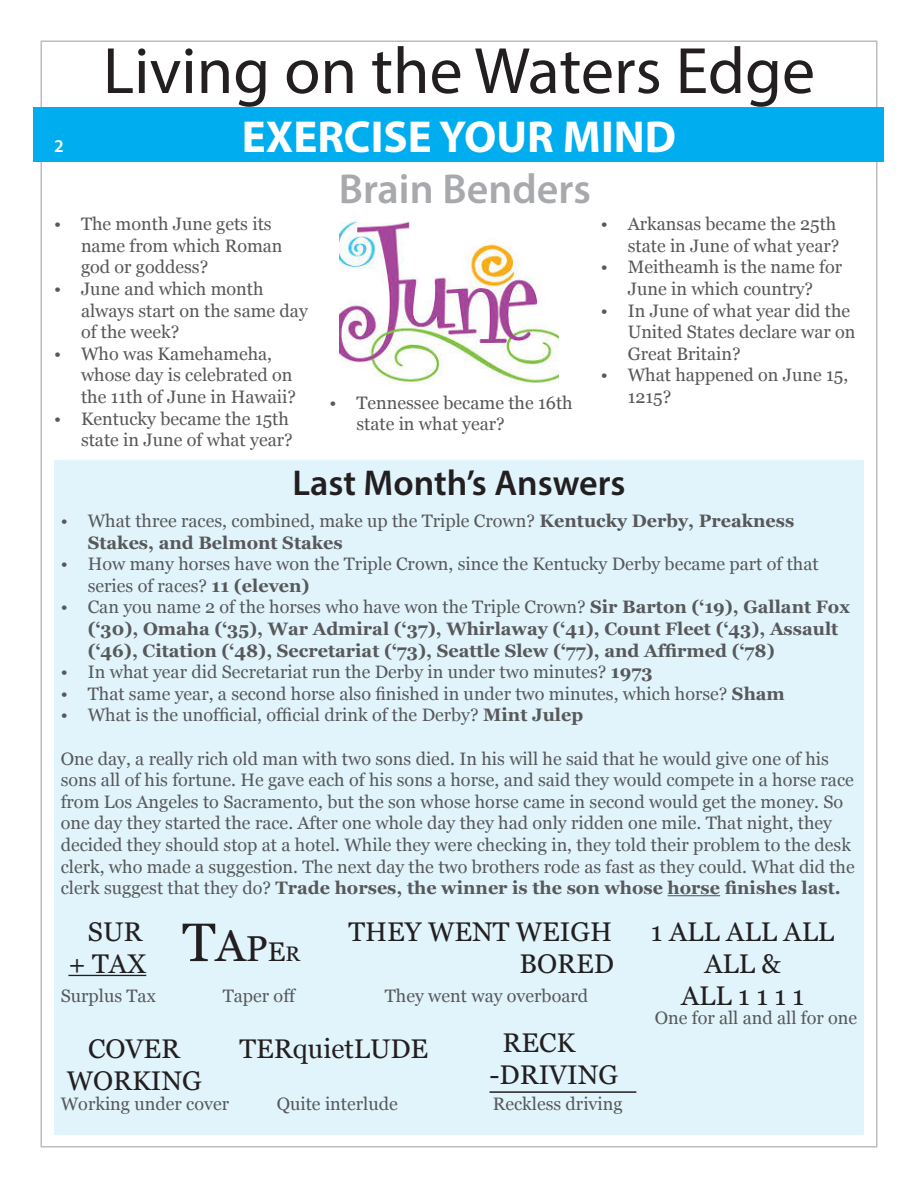
<style>
.page{position:relative;width:918px;height:1188px;background:#fff}
.page>*{position:absolute;margin:0;border:0;box-sizing:border-box;transform-origin:0 0}
.t1{font:66px "Myriad Pro";color:#231f20}
.t2{font:54px "Georgia";color:#231f20}
.t3{font:700 45px "Myriad Pro";color:#fff}
.t4{font:600 42px "Myriad Pro";color:#a8a9ad}
.t5{font:600 36px "Myriad Pro";color:#231f20}
.t6{font:27px/32.4px "Georgia";color:#231f20;text-align:center}
.t7{font:18px/21.6px "Georgia";color:#57585a}
.t8{font:700 18px/21.6px "Georgia";color:#57585a}
.t9{font:600 18px "Myriad Pro";color:#fff}
.s1{font-weight:700}
.s2{font-weight:400}
.s3{font-size:45px}
.s4{font-size:36px}
.s5{font-size:27px}
.s6{font-size:21px}
</style>
<div class="page">
<div style="left:34px;top:108px;width:850px;height:54px;background:#00aeef"></div>
<div style="left:54px;top:461px;width:810px;height:674px;background:#e1f4fc"></div>
<hr style="left:668px;top:895px;width:52px;height:1px;background:#57585a">
<hr style="left:68px;top:975px;width:78px;height:1px;background:#231f20">
<hr style="left:490px;top:1091px;width:146px;height:2px;background:#231f20">
<img style="left:340px;top:217px;width:218px;height:167px">
<p class="t9" style="left:54px;top:134px;width:11px">2</p>
<p class="t1" style="left:103px;top:30px;width:714px">Living on the Waters Edge</p>
<p class="t3" style="left:242px;top:107px;width:436px">EXERCISE YOUR MIND</p>
<p class="t4" style="left:339px;top:162px;width:254px">Brain Benders</p>
<p class="t7" style="left:81px;top:214px;width:203px;text-indent:-27px">• The month June gets its name from which Roman god or goddess?</p>
<p class="t7" style="left:81px;top:278px;width:228px;text-indent:-27px">• June and which month always start on the same day of the week?</p>
<p class="t7" style="left:81px;top:343px;width:216px;text-indent:-27px">• Who was Kamehameha, whose day is celebrated on the 11th of June in Hawaii?</p>
<p class="t7" style="left:54px;top:408px;width:240px;text-align:right">• Kentucky became the 15th state in June of what year?</p>
<p class="t5" style="left:292px;top:460px;width:335px">Last Month’s Answers</p>
<p class="t7" style="left:88px;top:510px;width:708px;text-indent:-27px">• What three races, combined, make up the Triple Crown? <span class="s1">Kentucky Derby, Preakness<br>Stakes, and Belmont Stakes</span></p>
<p class="t7" style="left:88px;top:554px;width:732px;text-indent:-27px">• How many horses have won the Triple Crown, since the Kentucky Derby became part of that series of races? <span class="s1">11 (eleven)</span></p>
<p class="t8" style="left:88px;top:596px;width:764px;text-indent:-27px"><span class="s2">• Can you name 2 of the horses who have won the Triple Crown?</span> Sir Barton (‘19), Gallant Fox (‘30), Omaha (‘35), War Admiral (‘37), Whirlaway (‘41), Count Fleet (‘43), Assault (‘46), Citation (‘48), Secretariat (‘73), Seattle Slew (‘77), and Affirmed (‘78)</p>
<p class="t7" style="left:61px;top:662px;width:593px">• In what year did Secretariat run the Derby in under two minutes? <span class="s1">1973</span></p>
<p class="t7" style="left:61px;top:683px;width:726px">• That same year, a second horse also finished in under two minutes, which horse? <span class="s1">Sham</span></p>
<p class="t7" style="left:61px;top:705px;width:524px">• What is the unofficial, official drink of the Derby? <span class="s1">Mint Julep</span></p>
<p class="t7" style="left:61px;top:748px;width:796px">One day, a really rich old man with two sons died. In his will he said that he would give one of his sons all of his fortune. He gave each of his sons a horse, and said they would compete in a horse race from Los Angeles to Sacramento, but the son whose horse came in second would get the money. So one day they started the race. After one whole day they had only ridden one mile. That night, they decided they should stop at a hotel. While they were checking in, they told their problem to the desk clerk, who made a suggestion. The next day the two brothers rode as fast as they could. What did the clerk suggest that they do? <span class="s1">Trade horses, the winner is the son whose horse finishes last.</span></p>
<p class="t7" style="left:601px;top:214px;width:240px;text-align:right">• Arkansas became the 25th state in June of what year?</p>
<p class="t7" style="left:601px;top:257px;width:243px;text-align:center">• Meitheamh is the name for<br>June in which country?</p>
<p class="t7" style="left:628px;top:300px;width:229px;text-indent:-27px">• In June of what year did the<br>United States declare war on<br>Great Britain?</p>
<p class="t7" style="left:628px;top:365px;width:222px;text-indent:-27px">• What happened on June 15,<br>1215?</p>
<p class="t7" style="left:356px;top:392px;width:218px;text-indent:-27px">• Tennessee became the 16th state in what year?</p>
<p class="t6" style="left:88px;top:916px;width:56px">SUR</p>
<p class="t6" style="left:68px;top:948px;width:79px">+ TAX</p>
<p class="t2" style="left:182px;top:910px;width:119px">T<span class="s3">A</span><span class="s4">P</span><span class="s5">E</span><span class="s6">R</span></p>
<p class="t6" style="left:349px;top:916px;width:265px">THEY WENT WEIGH</p>
<p class="t6" style="left:520px;top:948px;width:96px">BORED</p>
<p class="t7" style="left:61px;top:986px;width:97px">Surplus Tax</p>
<p class="t7" style="left:223px;top:986px;width:74px">Taper off</p>
<p class="t7" style="left:385px;top:986px;width:205px">They went way overboard</p>
<p class="t6" style="left:88px;top:1033px;width:94px">COVER</p>
<p class="t6" style="left:67px;top:1065px;width:136px">WORKING</p>
<p class="t6" style="left:239px;top:1033px;width:190px">TERquietLUDE</p>
<p class="t6" style="left:503px;top:1027px;width:74px">RECK</p>
<p class="t6" style="left:490px;top:1059px;width:130px">-DRIVING</p>
<p class="t7" style="left:61px;top:1094px;width:170px">Working under cover</p>
<p class="t7" style="left:277px;top:1094px;width:122px">Quite interlude</p>
<p class="t7" style="left:493px;top:1094px;width:131px">Reckless driving</p>
<p class="t6" style="left:651px;top:916px;width:185px">1 ALL ALL ALL<br>ALL &amp;</p>
<p class="t6" style="left:681px;top:981px;width:125px">ALL 1 1 1 1</p>
<p class="t7" style="left:655px;top:1007px;width:204px">One for all and all for one</p>
</div>
